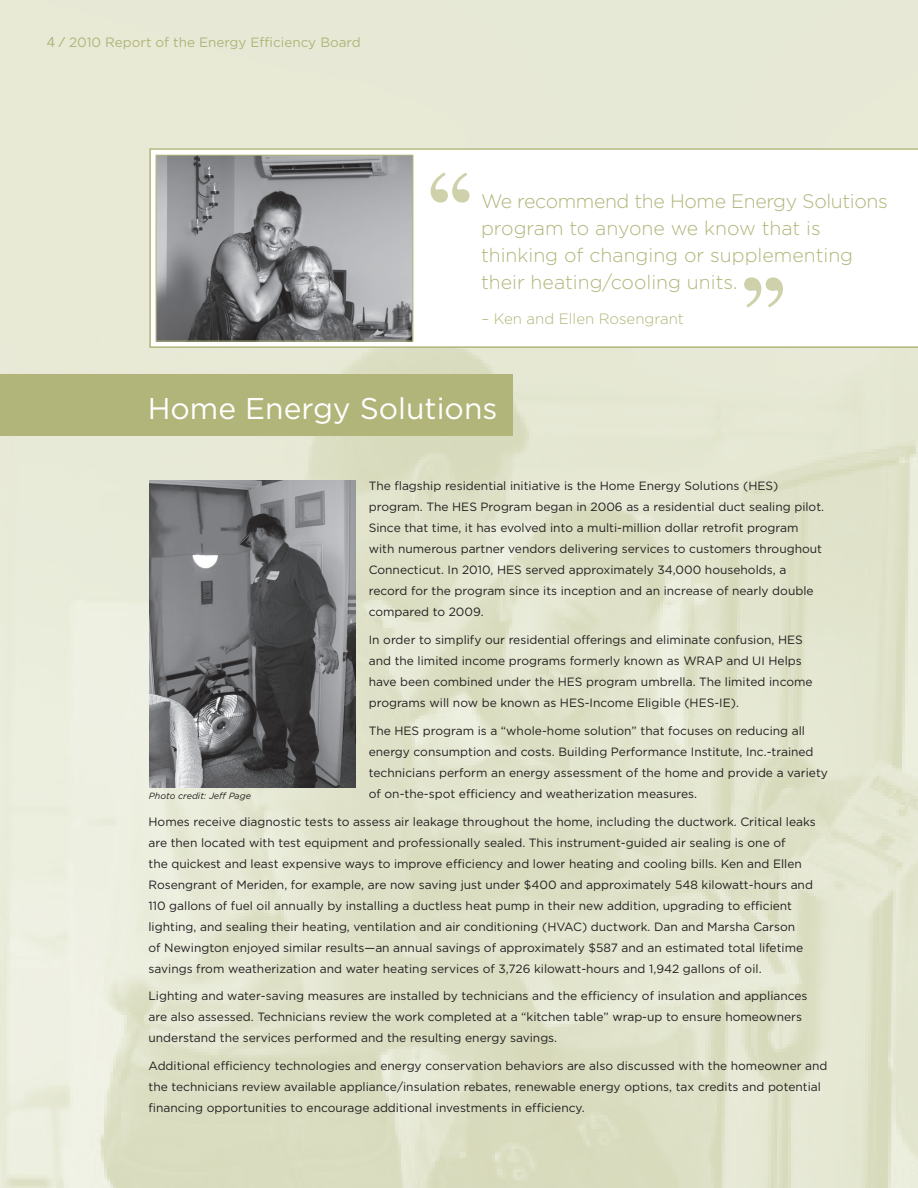
<style>
.page{position:relative;width:918px;height:1188px;background:#fff}
.page>*{position:absolute;margin:0;border:0;box-sizing:border-box;transform-origin:0 0}
.t1{font:30px "Gotham";color:#fff}
.t2{font:300 19.5px/27px "Gotham";color:#b1b579}
.t3{font:300 15px "Gotham";color:#b1b579}
.t4{font:13.5px "Gotham";color:#b1b579}
.t5{font:12px/21px "Gotham";color:#231f20}
.t6{font:italic 9px "Gotham";color:#231f20}
.s1{font-family:"Benton Sans"}
</style>
<div class="page">
<img style="left:0;top:0;width:918px;height:1188px">
<div style="left:0;top:374px;width:513px;height:61px;background:#b1b579"></div>
<img style="left:149px;top:480px;width:206px;height:308px">
<svg style="left:149px;top:148px;width:769px;height:200px"></svg>
<p class="t4" style="left:47px;top:34px;width:316px"><span class="s1">4 /</span> 2010 Report of the Energy Efficiency Board</p>
<h2 class="t2" style="left:481px;top:187px;width:408px">We recommend the Home Energy Solutions program to anyone we know that is thinking of changing or supplementing their heating/cooling units.</h2>
<p class="t3" style="left:482px;top:311px;width:204px">– Ken and Ellen Rosengrant</p>
<h1 class="t1" style="left:148px;top:392px;width:351px">Home Energy Solutions</h1>
<p class="t5" style="left:369px;top:475px;width:457px">The flagship residential initiative is the Home Energy Solutions (HES) program. The HES Program began in 2006 as a residential duct sealing pilot.<br>Since that time, it has evolved into a multi-million dollar retrofit program with numerous partner vendors delivering services to customers throughout Connecticut. In 2010, HES served approximately 34,000 households, a record for the program since its inception and an increase of nearly double compared to 2009.</p>
<p class="t5" style="left:369px;top:629px;width:445px">In order to simplify our residential offerings and eliminate confusion, HES and the limited income programs formerly known as WRAP and UI Helps have been combined under the HES program umbrella. The limited income programs will now be known as HES-Income Eligible (HES-IE).</p>
<p class="t5" style="left:369px;top:720px;width:461px">The HES program is a “whole-home solution” that focuses on reducing all energy consumption and costs. Building Performance Institute, Inc.-trained technicians perform an energy assessment of the home and provide a variety of on-the-spot efficiency and weatherization measures.</p>
<p class="t5" style="left:148px;top:811px;width:669px">Homes receive diagnostic tests to assess air leakage throughout the home, including the ductwork. Critical leaks are then located with test equipment and professionally sealed. This instrument-guided air sealing is one of<br>the quickest and least expensive ways to improve efficiency and lower heating and cooling bills. Ken and Ellen Rosengrant of Meriden, for example, are now saving just under $400 and approximately 548 kilowatt-hours and 110 gallons of fuel oil annually by installing a ductless heat pump in their new addition, upgrading to efficient lighting, and sealing their heating, ventilation and air conditioning (HVAC) ductwork. Dan and Marsha Carson<br>of Newington enjoyed similar results—an annual savings of approximately $587 and an estimated total lifetime savings from weatherization and water heating services of 3,726 kilowatt-hours and 1,942 gallons of oil.</p>
<p class="t5" style="left:148px;top:985px;width:661px">Lighting and water-saving measures are installed by technicians and the efficiency of insulation and appliances are also assessed. Technicians review the work completed at a “kitchen table” wrap-up to ensure homeowners understand the services performed and the resulting energy savings.</p>
<p class="t5" style="left:148px;top:1055px;width:681px">Additional efficiency technologies and energy conservation behaviors are also discussed with the homeowner and the technicians review available appliance/insulation rebates, renewable energy options, tax credits and potential financing opportunities to encourage additional investments in efficiency.</p>
<p class="t6" style="left:149px;top:790px;width:104px">Photo credit: Jeff Page</p>
</div>
